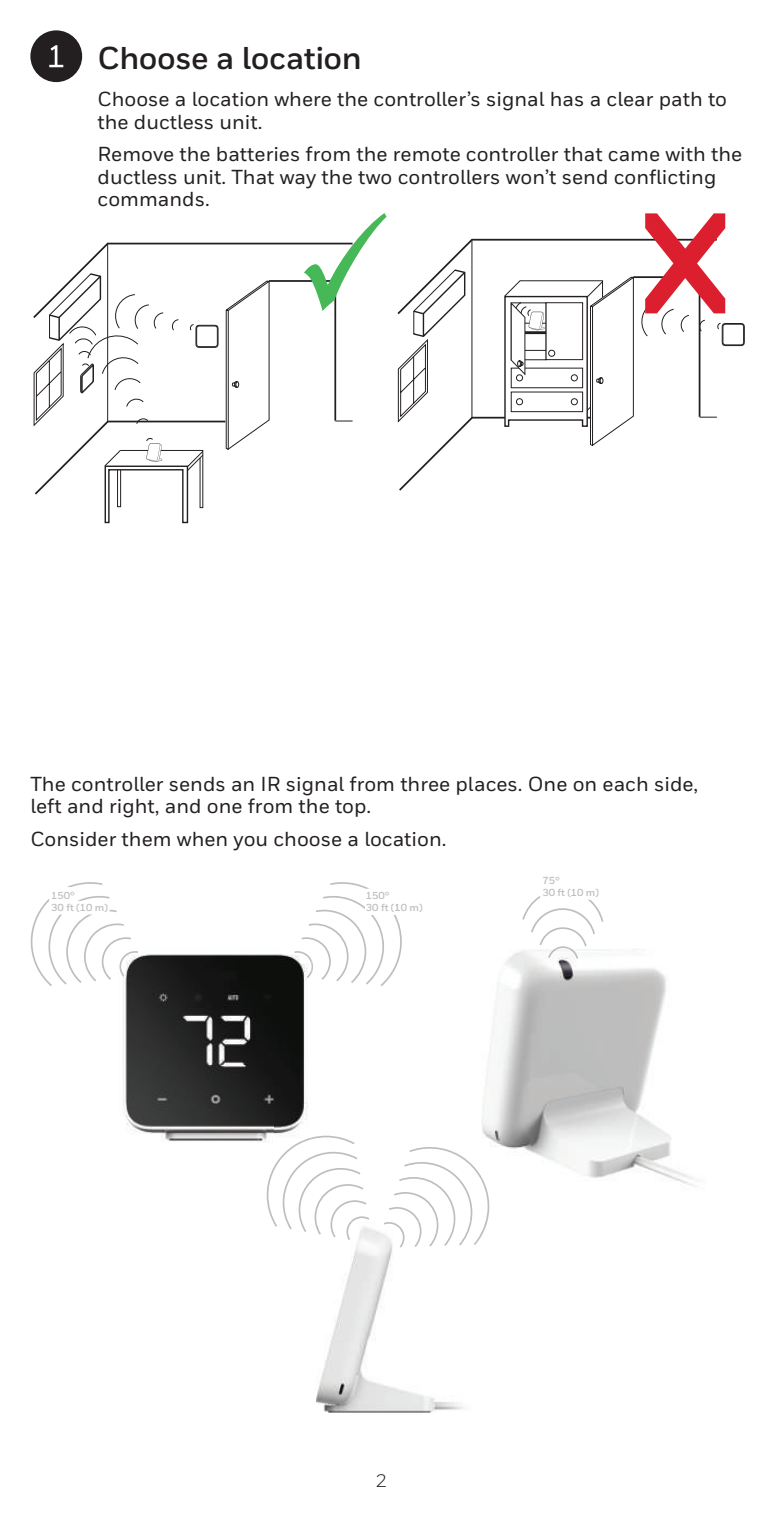
<style>
.page{position:relative;width:762px;height:1523px;background:#fff}
.page>*{position:absolute;margin:0;border:0;box-sizing:border-box;transform-origin:0 0}
.t1{font:700 31.5px "Honeywell Sans";letter-spacing:-.015em;color:#231f20}
.t2{font:500 20.25px/22.5px "Honeywell Sans";color:#231f20}
.t3{font:18px "Honeywell Sans";color:#231f20}
.t4{font:700 10.12px/12.2px "Honeywell Sans";color:#bdbec0}
.s1{color:#bdbebf}
</style>
<div class="page">
<svg style="left:78px;top:242px;width:147px;height:181px"></svg>
<svg style="left:399px;top:239px;width:104px;height:252px"></svg>
<svg style="left:397px;top:268px;width:69px;height:156px"></svg>
<svg style="left:33px;top:272px;width:185px;height:251px"></svg>
<svg style="left:301px;top:882px;width:101px;height:104px"></svg>
<div style="left:365px;top:889px;width:31px;height:25px;background:#fff"></div>
<svg style="left:31px;top:882px;width:100px;height:104px"></svg>
<div style="left:52px;top:891px;width:22px;height:8px;background:#fff"></div>
<div style="left:52px;top:903px;width:55px;height:9px;background:#fff"></div>
<img style="left:482px;top:949px;width:215px;height:238px">
<img style="left:548px;top:949px;width:30px;height:10px">
<svg style="left:522px;top:896px;width:81px;height:53px"></svg>
<div style="left:542px;top:889px;width:56px;height:8px;background:#fff"></div>
<img style="left:118px;top:947px;width:193px;height:196px">
<img style="left:294px;top:951px;width:17px;height:27px">
<img style="left:119px;top:951px;width:19px;height:27px">
<img style="left:316px;top:1228px;width:147px;height:185px">
<img style="left:316px;top:1232px;width:5px;height:3px">
<img style="left:330px;top:1232px;width:5px;height:5px">
<svg style="left:267px;top:1136px;width:102px;height:96px"></svg>
<img style="left:346px;top:1221px;width:6px;height:19px">
<svg style="left:389px;top:1147px;width:100px;height:98px"></svg>
<img style="left:414px;top:1221px;width:7px;height:26px">
<img style="left:383px;top:1222px;width:21px;height:25px">
<div style="left:30px;top:30px;width:52px;height:52px;background:#231f20;border-radius:50%"></div>
<svg style="left:49px;top:45px;width:14px;height:22px"></svg>
<svg style="left:503px;top:238px;width:241px;height:208px"></svg>
<svg style="left:225px;top:242px;width:128px;height:208px"></svg>
<h1 class="t1" style="left:98px;top:39px;width:266px">Choose a location</h1>
<p class="t2" style="left:98px;top:88px;width:631px">Choose a location where the controller’s signal has a clear path to the ductless unit.</p>
<p class="t2" style="left:98px;top:143px;width:646px">Remove the batteries from the remote controller that came with the ductless unit. That way the two controllers won’t send conflicting commands.</p>
<p class="t2" style="left:30px;top:773px;width:669px">The controller sends an IR signal from three places. One on each side, left and right, and one from the top.</p>
<p class="t2" style="left:30px;top:828px;width:417px">Consider them when you choose a location.</p>
<p class="t4" style="left:51px;top:889px;width:58px">150°<br>30 ft (10 m)</p>
<p class="t4" style="left:366px;top:889px;width:58px">150°<br>30 ft (1<span class="s1">0 m)</span></p>
<p class="t4" style="left:542px;top:875px;width:58px">75°<br>30 ft (10 m)</p>
<p class="t3" style="left:376px;top:1470px;width:13px">2</p>
</div>
